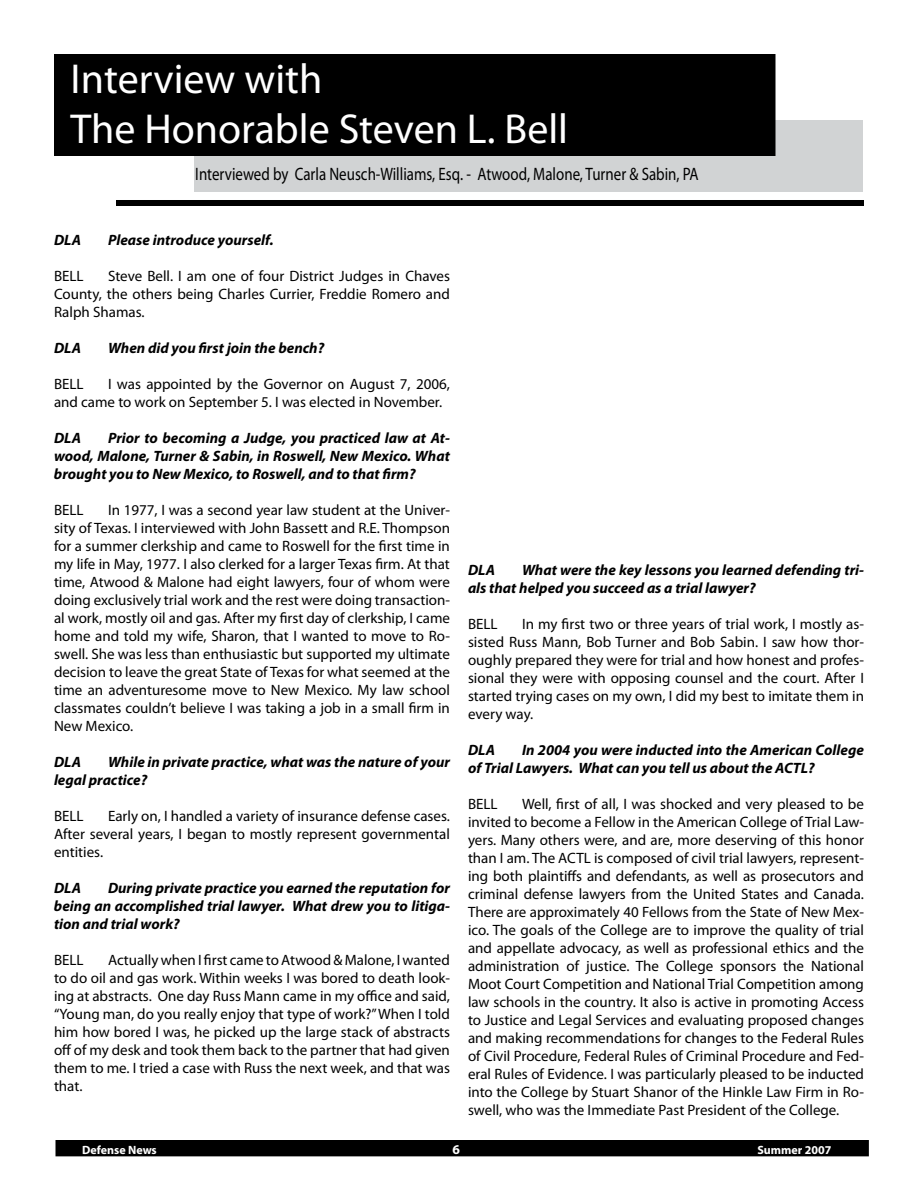
<style>
.page{position:relative;width:918px;height:1188px;background:#fff}
.page>*{position:absolute;margin:0;border:0;box-sizing:border-box;transform-origin:0 0}
.t1{font:42px/50.4px "Myriad Pro";color:#fff}
.t2{font:18px "Myriad Pro";color:#000;scale:.83 1}
.t3{font:15px/18px "Myriad Pro";color:#000;text-align:justify}
.t4{font:italic 700 15px/18px "Myriad Pro";color:#000}
.t5{font:700 13.5px "Myriad Pro";color:#fff}
.t6{font:700 12px "Myriad Pro";color:#fff}
</style>
<div class="page">
<div style="left:195px;top:121px;width:668px;height:71px;background:#d1d3d4"></div>
<div style="left:55px;top:55px;width:720px;height:100px;background:#000"></div>
<div style="left:54px;top:54px;width:722px;height:102px;border:2px solid #000"></div>
<div style="left:116px;top:200px;width:748px;height:6px;border:2px solid #000"></div>
<div style="left:56px;top:1141px;width:812px;height:15px;background:#000"></div>
<div style="left:56px;top:1140px;width:813px;height:16px;border:2px solid #000"></div>
<h1 class="t1" style="left:70px;top:53px;width:499px">Interview with<br>The Honorable Steven L. Bell</h1>
<p class="t2" style="left:195px;top:163px;width:608px">Interviewed by Carla Neusch-Williams, Esq. - Atwood, Malone, Turner &amp; Sabin, PA</p>
<p class="t4" style="left:54px;top:231px;width:29px">DLA</p>
<p class="t4" style="left:108px;top:231px;width:167px">Please introduce yourself.</p>
<p class="t3" style="left:54px;top:267px;width:31px">BELL</p>
<p class="t3" style="left:54px;top:267px;width:398px;text-indent:54px">Steve Bell. I am one of four District Judges in Chaves County, the others being Charles Currier, Freddie Romero and Ralph Shamas.</p>
<p class="t4" style="left:54px;top:339px;width:29px">DLA</p>
<p class="t4" style="left:108px;top:339px;width:218px">When did you first join the bench?</p>
<p class="t3" style="left:54px;top:375px;width:31px">BELL</p>
<p class="t3" style="left:54px;top:375px;width:397px;text-indent:54px">I was appointed by the Governor on August 7, 2006, and came to work on September 5. I was elected in November.</p>
<p class="t4" style="left:54px;top:429px;width:29px">DLA</p>
<p class="t4" style="left:54px;top:429px;width:398px;text-align:justify;text-indent:54px">Prior to becoming a Judge, you practiced law at At&shy;wood, Malone, Turner &amp; Sabin, in Roswell, New Mexico. What brought you to New Mexico, to Roswell, and to that firm?</p>
<p class="t3" style="left:54px;top:501px;width:31px">BELL</p>
<p class="t3" style="left:54px;top:501px;width:398px;text-indent:54px">In 1977, I was a second year law student at the Univer&shy;sity of Texas. I interviewed with John Bassett and R.E. Thompson for a summer clerkship and came to Roswell for the first time in my life in May, 1977. I also clerked for a larger Texas firm. At that time, Atwood &amp; Malone had eight lawyers, four of whom were doing exclusively trial work and the rest were doing transaction&shy;al work, mostly oil and gas. After my first day of clerkship, I came home and told my wife, Sharon, that I wanted to move to Ro&shy;swell. She was less than enthusiastic but supported my ultimate decision to leave the great State of Texas for what seemed at the time an adventuresome move to New Mexico. My law school classmates couldn’t believe I was taking a job in a small firm in New Mexico.</p>
<p class="t4" style="left:54px;top:753px;width:29px">DLA</p>
<p class="t4" style="left:54px;top:753px;width:398px;text-indent:54px">While in private practice, what was the nature of your legal practice?</p>
<p class="t3" style="left:54px;top:807px;width:31px">BELL</p>
<p class="t3" style="left:54px;top:807px;width:397px;text-indent:54px">Early on, I handled a variety of insurance defense cases.<br>After several years, I began to mostly represent governmental entities.</p>
<p class="t4" style="left:54px;top:879px;width:29px">DLA</p>
<p class="t4" style="left:54px;top:879px;width:398px;text-align:justify;text-indent:54px">During private practice you earned the reputation for being an accomplished trial lawyer. What drew you to litiga&shy;tion and trial work?</p>
<p class="t3" style="left:54px;top:951px;width:31px">BELL</p>
<p class="t3" style="left:54px;top:951px;width:398px;text-indent:54px">Actually when I first came to Atwood &amp; Malone, I wanted to do oil and gas work. Within weeks I was bored to death look&shy;ing at abstracts. One day Russ Mann came in my office and said, “Young man, do you really enjoy that type of work?” When I told him how bored I was, he picked up the large stack of abstracts off of my desk and took them back to the partner that had given them to me. I tried a case with Russ the next week, and that was that.</p>
<p class="t4" style="left:468px;top:561px;width:397px;text-indent:54px">What were the key lessons you learned defending tri&shy;als that helped you succeed as a trial lawyer?</p>
<p class="t3" style="left:468px;top:615px;width:31px">BELL</p>
<p class="t4" style="left:468px;top:561px;width:29px">DLA</p>
<p class="t3" style="left:468px;top:615px;width:398px;text-indent:54px">In my first two or three years of trial work, I mostly as&shy;sisted Russ Mann, Bob Turner and Bob Sabin. I saw how thor&shy;oughly prepared they were for trial and how honest and profes&shy;sional they were with opposing counsel and the court. After I started trying cases on my own, I did my best to imitate them in every way.</p>
<p class="t4" style="left:468px;top:741px;width:29px">DLA</p>
<p class="t4" style="left:468px;top:741px;width:397px;text-indent:54px">In 2004 you were inducted into the American College of Trial Lawyers. What can you tell us about the ACTL?</p>
<p class="t3" style="left:468px;top:795px;width:31px">BELL</p>
<p class="t3" style="left:468px;top:795px;width:398px;text-indent:54px">Well, first of all, I was shocked and very pleased to be invited to become a Fellow in the American College of Trial Law&shy;yers. Many others were, and are, more deserving of this honor than I am. The ACTL is composed of civil trial lawyers, represent&shy;ing both plaintiffs and defendants, as well as prosecutors and criminal defense lawyers from the United States and Canada.<br>There are approximately 40 Fellows from the State of New Mex&shy;ico. The goals of the College are to improve the quality of trial and appellate advocacy, as well as professional ethics and the administration of justice. The College sponsors the National Moot Court Competition and National Trial Competition among law schools in the country. It also is active in promoting Access to Justice and Legal Services and evaluating proposed changes and making recommendations for changes to the Federal Rules of Civil Procedure, Federal Rules of Criminal Procedure and Fed&shy;eral Rules of Evidence. I was particularly pleased to be inducted into the College by Stuart Shanor of the Hinkle Law Firm in Ro&shy;swell, who was the Immediate Past President of the College.</p>
<p class="t6" style="left:82px;top:1142px;width:76px">Defense News</p>
<p class="t5" style="left:453px;top:1141px;width:9px">6</p>
<p class="t6" style="left:758px;top:1142px;width:76px">Summer 2007</p>
</div>
